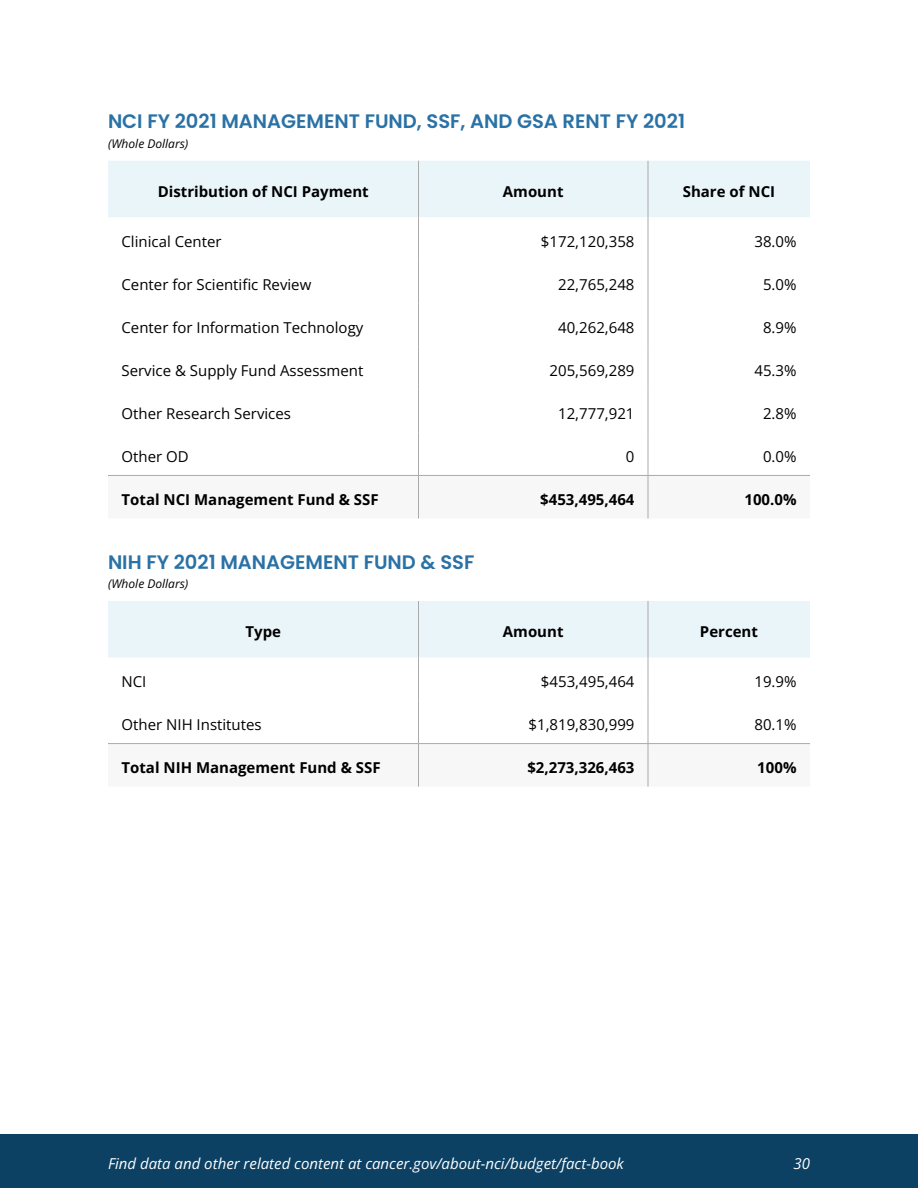
<style>
.page{position:relative;width:918px;height:1188px;background:#fff}
.page>*{position:absolute;margin:0;border:0;box-sizing:border-box;transform-origin:0 0}
.t1{font:600 19.5px "Poppins";color:#2a72a5}
.body{font:15px "Open Sans";color:#000}
.table_text-bold{font:700 15px "Open Sans";color:#000}
.t2{font:italic 15px "Open Sans";color:#fff}
.table_text-header{font:700 15px "Open Sans";color:#000}
.note_text{font:italic 12px "Open Sans";color:#000}
</style>
<div class="page">
<div style="left:108px;top:161px;width:702px;height:56px;background:#eaf5f9"></div>
<hr style="left:418px;top:161px;width:1px;height:56px;background:#aaa">
<hr style="left:648px;top:161px;width:1px;height:56px;background:#aaa">
<hr style="left:418px;top:217px;width:1px;height:43px;background:#aaa">
<hr style="left:648px;top:217px;width:1px;height:43px;background:#aaa">
<hr style="left:418px;top:260px;width:1px;height:43px;background:#aaa">
<hr style="left:648px;top:260px;width:1px;height:43px;background:#aaa">
<hr style="left:418px;top:303px;width:1px;height:43px;background:#aaa">
<hr style="left:648px;top:303px;width:1px;height:43px;background:#aaa">
<hr style="left:418px;top:346px;width:1px;height:43px;background:#aaa">
<hr style="left:648px;top:346px;width:1px;height:43px;background:#aaa">
<hr style="left:418px;top:389px;width:1px;height:43px;background:#aaa">
<hr style="left:648px;top:389px;width:1px;height:43px;background:#aaa">
<hr style="left:418px;top:432px;width:1px;height:43px;background:#aaa">
<hr style="left:648px;top:432px;width:1px;height:43px;background:#aaa">
<hr style="left:418px;top:476px;width:1px;height:42px;background:#aaa">
<hr style="left:648px;top:476px;width:1px;height:42px;background:#aaa">
<hr style="left:108px;top:475px;width:310px;height:1px;background:#aaa">
<hr style="left:418px;top:475px;width:230px;height:1px;background:#aaa">
<hr style="left:648px;top:475px;width:162px;height:1px;background:#aaa">
<div style="left:108px;top:601px;width:702px;height:57px;background:#eaf5f9"></div>
<svg style="left:108px;top:744px;width:702px;height:43px"></svg>
<hr style="left:418px;top:601px;width:1px;height:57px;background:#aaa">
<hr style="left:648px;top:601px;width:1px;height:57px;background:#aaa">
<hr style="left:418px;top:658px;width:1px;height:43px;background:#aaa">
<hr style="left:648px;top:658px;width:1px;height:43px;background:#aaa">
<hr style="left:418px;top:701px;width:1px;height:42px;background:#aaa">
<hr style="left:648px;top:701px;width:1px;height:42px;background:#aaa">
<hr style="left:418px;top:744px;width:1px;height:43px;background:#aaa">
<hr style="left:648px;top:744px;width:1px;height:43px;background:#aaa">
<hr style="left:108px;top:743px;width:310px;height:1px;background:#aaa">
<hr style="left:418px;top:743px;width:230px;height:1px;background:#aaa">
<hr style="left:648px;top:743px;width:162px;height:1px;background:#aaa">
<div style="left:0;top:1134px;width:918px;height:54px;background:#0c4163"></div>
<h1 class="t1" style="left:108px;top:110px;width:579px">NCI FY 2021 MANAGEMENT FUND, SSF, AND GSA RENT FY 2021</h1>
<p class="note_text" style="left:108px;top:135px;width:82px">(Whole Dollars)</p>
<p class="table_text-header" style="left:158px;top:181px;width:213px">Distribution of NCI Payment</p>
<p class="table_text-header" style="left:503px;top:181px;width:62px">Amount</p>
<p class="table_text-header" style="left:683px;top:181px;width:94px">Share of NCI</p>
<p class="body" style="left:122px;top:231px;width:102px">Clinical Center</p>
<p class="body" style="left:541px;top:231px;width:95px">$172,120,358</p>
<p class="body" style="left:754px;top:231px;width:44px">38.0%</p>
<p class="body" style="left:122px;top:274px;width:191px">Center for Scientific Review</p>
<p class="body" style="left:558px;top:274px;width:78px">22,765,248</p>
<p class="body" style="left:763px;top:274px;width:35px">5.0%</p>
<p class="body" style="left:122px;top:317px;width:243px">Center for Information Technology</p>
<p class="body" style="left:558px;top:317px;width:78px">40,262,648</p>
<p class="body" style="left:763px;top:317px;width:35px">8.9%</p>
<p class="body" style="left:122px;top:360px;width:243px">Service &amp; Supply Fund Assessment</p>
<p class="body" style="left:550px;top:360px;width:86px">205,569,289</p>
<p class="body" style="left:754px;top:360px;width:44px">45.3%</p>
<p class="body" style="left:122px;top:403px;width:171px">Other Research Services</p>
<p class="body" style="left:558px;top:403px;width:78px">12,777,921</p>
<p class="body" style="left:763px;top:403px;width:35px">2.8%</p>
<p class="body" style="left:122px;top:446px;width:69px">Other OD</p>
<p class="body" style="left:626px;top:446px;width:10px">0</p>
<p class="body" style="left:763px;top:446px;width:35px">0.0%</p>
<p class="table_text-bold" style="left:122px;top:489px;width:259px">Total NCI Management Fund &amp; SSF</p>
<p class="table_text-bold" style="left:540px;top:489px;width:96px">$453,495,464</p>
<p class="table_text-bold" style="left:744px;top:489px;width:54px">100.0%</p>
<h1 class="t1" style="left:108px;top:551px;width:368px">NIH FY 2021 MANAGEMENT FUND &amp; SSF</h1>
<p class="note_text" style="left:108px;top:575px;width:82px">(Whole Dollars)</p>
<p class="table_text-header" style="left:245px;top:622px;width:37px">Type</p>
<p class="table_text-header" style="left:503px;top:622px;width:62px">Amount</p>
<p class="table_text-header" style="left:700px;top:622px;width:60px">Percent</p>
<p class="body" style="left:122px;top:671px;width:26px">NCI</p>
<p class="body" style="left:541px;top:671px;width:95px">$453,495,464</p>
<p class="body" style="left:754px;top:671px;width:44px">19.9%</p>
<p class="body" style="left:122px;top:714px;width:142px">Other NIH Institutes</p>
<p class="body" style="left:529px;top:714px;width:108px">$1,819,830,999</p>
<p class="body" style="left:754px;top:714px;width:44px">80.1%</p>
<p class="table_text-bold" style="left:122px;top:757px;width:261px">Total NIH Management Fund &amp; SSF</p>
<p class="table_text-bold" style="left:527px;top:757px;width:109px">$2,273,326,463</p>
<p class="table_text-bold" style="left:757px;top:757px;width:41px">100%</p>
<p class="t2" style="left:108px;top:1153px;width:517px">Find data and other related content at cancer.gov/about-nci/budget/fact-book</p>
<p class="t2" style="left:793px;top:1153px;width:18px">30</p>
</div>
